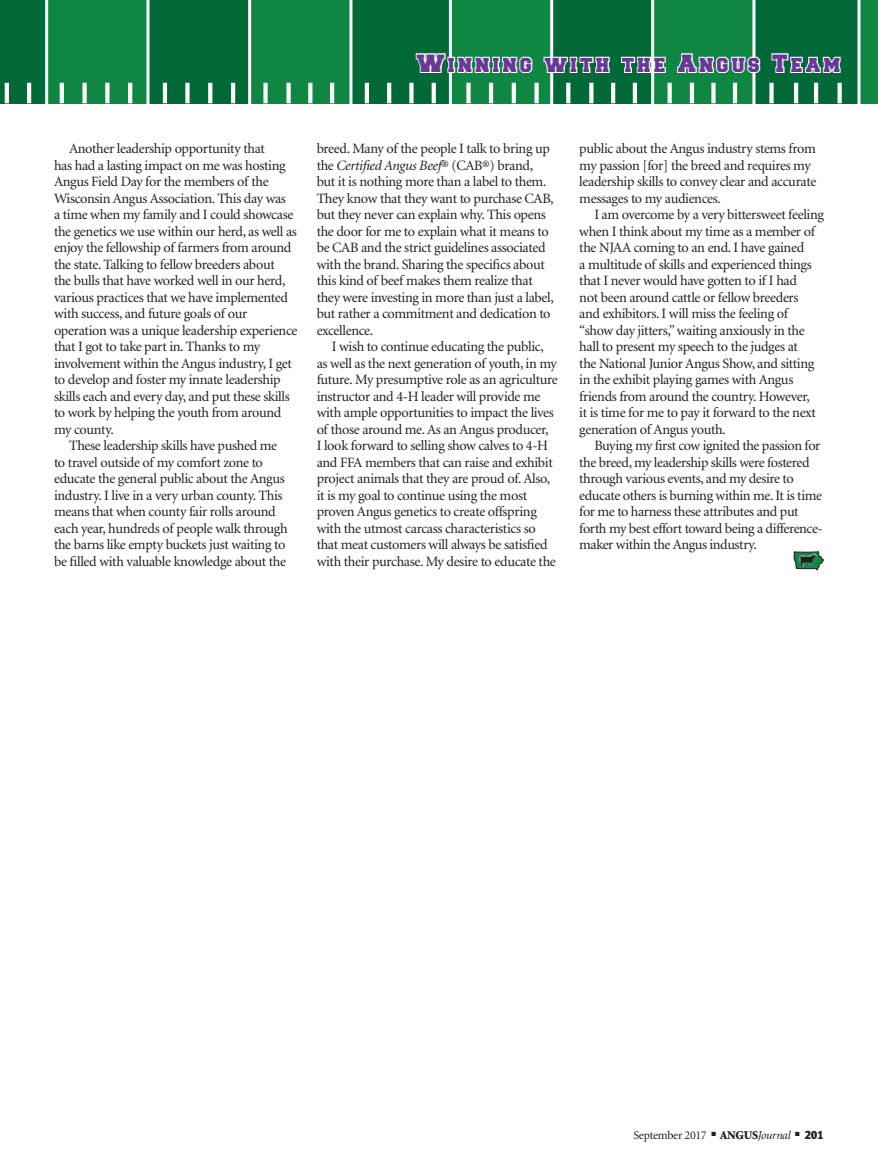
<style>
.page{position:relative;width:878px;height:1168px;background:#fff}
.page>*{position:absolute;margin:0;border:0;box-sizing:border-box;transform-origin:0 0}
.table_footnotes{font:21px "Freshman";letter-spacing:.15em;color:#683896}
.body_text{font:14.25px/16.5px "Minion";letter-spacing:-.025em;color:#231f20}
.t1{font:12px "Minion";letter-spacing:-.025em;color:#231f20}
.s1{font-style:italic}
.s2{font-weight:900}
.s3{font-family:"Meta Black LF"}
</style>
<div class="page">
<div style="left:0;top:0;width:857px;height:103px;background:#016938"></div>
<div style="left:45px;top:0;width:104px;height:103px;background:#0f8743"></div>
<div style="left:248px;top:0;width:104px;height:103px;background:#0f8743"></div>
<svg style="left:857px;top:0;width:21px;height:103px;background:#30975d"></svg>
<svg style="left:837px;top:83px;width:4px;height:20px"></svg>
<hr style="left:814px;top:83px;width:4px;height:20px;background:#fff">
<hr style="left:794px;top:83px;width:4px;height:20px;background:#fff">
<svg style="left:769px;top:83px;width:4px;height:20px"></svg>
<hr style="left:611px;top:83px;width:4px;height:20px;background:#fff">
<svg style="left:409px;top:83px;width:4px;height:20px"></svg>
<svg style="left:387px;top:83px;width:4px;height:20px"></svg>
<hr style="left:365px;top:83px;width:4px;height:20px;background:#fff">
<hr style="left:330px;top:83px;width:4px;height:20px;background:#fff">
<svg style="left:308px;top:83px;width:4px;height:20px"></svg>
<div style="left:286px;top:83px;width:5px;height:20px;background:#fff"></div>
<svg style="left:263px;top:83px;width:4px;height:20px"></svg>
<hr style="left:231px;top:83px;width:4px;height:20px;background:#fff">
<svg style="left:208px;top:83px;width:4px;height:20px"></svg>
<svg style="left:185px;top:83px;width:4px;height:20px"></svg>
<hr style="left:163px;top:83px;width:4px;height:20px;background:#fff">
<svg style="left:128px;top:83px;width:4px;height:20px"></svg>
<svg style="left:105px;top:83px;width:4px;height:20px"></svg>
<div style="left:82px;top:83px;width:5px;height:20px;background:#fff"></div>
<svg style="left:60px;top:83px;width:4px;height:20px"></svg>
<hr style="left:27px;top:83px;width:4px;height:20px;background:#fff">
<svg style="left:5px;top:83px;width:4px;height:20px"></svg>
<svg style="left:414px;top:0;width:196px;height:103px;background:#2c8c5a"></svg>
<svg style="left:619px;top:0;width:142px;height:103px;background:#31925d"></svg>
<svg style="left:770px;top:52px;width:71px;height:22px"></svg>
<svg style="left:793px;top:551px;width:30px;height:19px"></svg>
<img style="left:797px;top:553px;width:21px;height:15px">
<p class="table_footnotes" style="left:417px;top:54px;width:425px">Winning with the Angus Team</p>
<p class="body_text" style="left:54px;top:141px;width:245px;text-indent:15px">Another leadership opportunity that<br>has had a lasting impact on me was hosting Angus Field Day for the members of the Wisconsin Angus Association. This day was<br>a time when my family and I could showcase the genetics we use within our herd, as well as enjoy the fellowship of farmers from around the state. Talking to fellow breeders about<br>the bulls that have worked well in our herd, various practices that we have implemented with success, and future goals of our operation was a unique leadership experience that I got to take part in. Thanks to my involvement within the Angus industry, I get to develop and foster my innate leadership skills each and every day, and put these skills to work by helping the youth from around my county.</p>
<p class="body_text" style="left:54px;top:438px;width:235px;text-indent:15px">These leadership skills have pushed me to travel outside of my comfort zone to educate the general public about the Angus industry. I live in a very urban county. This means that when county fair rolls around each year, hundreds of people walk through the barns like empty buckets just waiting to be filled with valuable knowledge about the</p>
<p class="body_text" style="left:316px;top:141px;width:239px">breed. Many of the people I talk to bring up the <span class="s1">Certified Angus Beef</span>® (CAB®) brand, but it is nothing more than a label to them.<br>They know that they want to purchase CAB, but they never can explain why. This opens the door for me to explain what it means to be CAB and the strict guidelines associated with the brand. Sharing the specifics about this kind of beef makes them realize that they were investing in more than just a label, but rather a commitment and dedication to excellence.</p>
<p class="body_text" style="left:316px;top:339px;width:243px;text-indent:15px">I wish to continue educating the public, as well as the next generation of youth, in my future. My presumptive role as an agriculture instructor and 4-H leader will provide me with ample opportunities to impact the lives of those around me. As an Angus producer,<br>I look forward to selling show calves to 4-H and FFA members that can raise and exhibit project animals that they are proud of. Also, it is my goal to continue using the most proven Angus genetics to create offspring with the utmost carcass characteristics so that meat customers will always be satisfied with their purchase. My desire to educate the</p>
<p class="body_text" style="left:579px;top:141px;width:238px">public about the Angus industry stems from my passion [for] the breed and requires my leadership skills to convey clear and accurate messages to my audiences.</p>
<p class="body_text" style="left:579px;top:207px;width:246px;text-indent:15px">I am overcome by a very bittersweet feeling when I think about my time as a member of the NJAA coming to an end. I have gained<br>a multitude of skills and experienced things that I never would have gotten to if I had<br>not been around cattle or fellow breeders<br>and exhibitors. I will miss the feeling of “show day jitters,” waiting anxiously in the hall to present my speech to the judges at<br>the National Junior Angus Show, and sitting in the exhibit playing games with Angus friends from around the country. However,<br>it is time for me to pay it forward to the next generation of Angus youth.</p>
<p class="body_text" style="left:579px;top:438px;width:245px;text-indent:15px">Buying my first cow ignited the passion for the breed, my leadership skills were fostered through various events, and my desire to educate others is burning within me. It is time for me to harness these attributes and put forth my best effort toward being a difference&shy;maker within the Angus industry.</p>
<p class="t1" style="left:633px;top:1129px;width:192px">September 2017 ■ <span class="s2">ANGUS</span><span class="s1">Journal</span> ■ <span class="s3">201</span></p>
</div>
